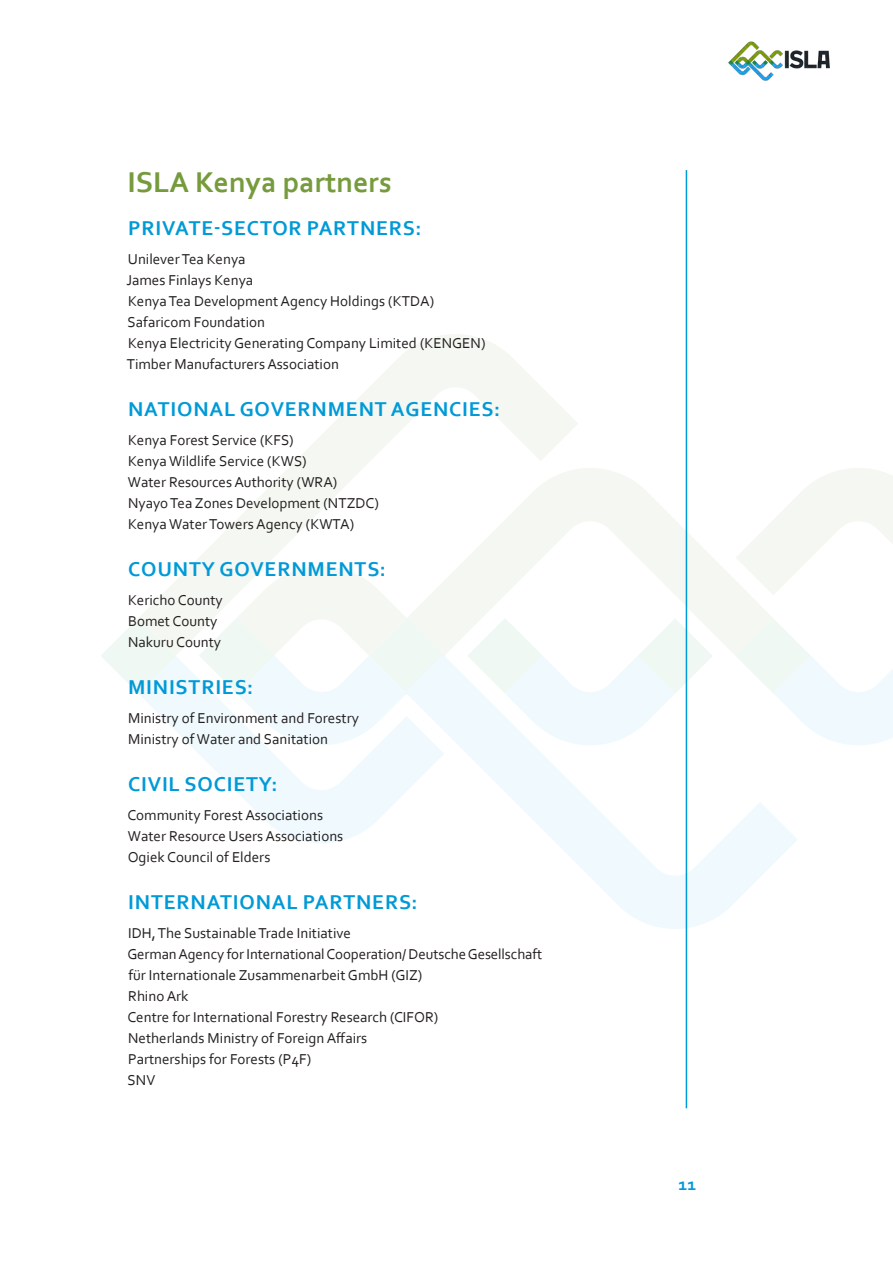
<style>
.page{position:relative;width:893px;height:1263px;background:#fff}
.page>*{position:absolute;margin:0;border:0;box-sizing:border-box;transform-origin:0 0}
.t1{font:700 30px "Corbel";color:#769b3d}
.t2{font:700 21px "Corbel";letter-spacing:.04em;color:#009ad7}
.t3{font:700 18px "Corbel";color:#009ad7}
.t4{font:15px/21px "Corbel";color:#231f20}
</style>
<div class="page">
<img style="left:728px;top:41px;width:102px;height:40px">
<svg style="left:101px;top:619px;width:37px;height:74px"></svg>
<svg style="left:138px;top:656px;width:267px;height:187px"></svg>
<svg style="left:138px;top:334px;width:440px;height:322px"></svg>
<svg style="left:199px;top:558px;width:208px;height:195px"></svg>
<svg style="left:405px;top:654px;width:392px;height:275px"></svg>
<svg style="left:407px;top:460px;width:365px;height:196px"></svg>
<svg style="left:736px;top:468px;width:157px;height:127px"></svg>
<svg style="left:736px;top:618px;width:157px;height:135px"></svg>
<hr style="left:686px;top:170px;width:1px;height:938px;background:#009ad7">
<h1 class="t1" style="left:128px;top:164px;width:266px">ISLA Kenya partners</h1>
<h2 class="t2" style="left:128px;top:215px;width:295px">PRIVATE-SECTOR PARTNERS:</h2>
<p class="t4" style="left:127px;top:248px;width:360px">Unilever Tea Kenya<br>James Finlays Kenya<br>Kenya Tea Development Agency Holdings (KTDA)<br>Safaricom Foundation<br>Kenya Electricity Generating Company Limited (KENGEN)<br>Timber Manufacturers Association</p>
<h2 class="t2" style="left:128px;top:396px;width:374px">NATIONAL GOVERNMENT AGENCIES:</h2>
<p class="t4" style="left:128px;top:429px;width:253px">Kenya Forest Service (KFS)<br>Kenya Wildlife Service (KWS)<br>Water Resources Authority (WRA)<br>Nyayo Tea Zones Development (NTZDC)<br>Kenya Water Towers Agency (KWTA)</p>
<h2 class="t2" style="left:128px;top:556px;width:259px">COUNTY GOVERNMENTS:</h2>
<p class="t4" style="left:128px;top:589px;width:96px">Kericho County<br>Bomet County<br>Nakuru County</p>
<h2 class="t2" style="left:128px;top:673px;width:127px">MINISTRIES:</h2>
<p class="t4" style="left:128px;top:707px;width:232px">Ministry of Environment and Forestry<br>Ministry of Water and Sanitation</p>
<h2 class="t2" style="left:128px;top:770px;width:151px">CIVIL SOCIETY:</h2>
<p class="t4" style="left:127px;top:804px;width:217px">Community Forest Associations<br>Water Resource Users Associations<br>Ogiek Council of Elders</p>
<h2 class="t2" style="left:128px;top:888px;width:291px">INTERNATIONAL PARTNERS:</h2>
<p class="t4" style="left:127px;top:922px;width:416px">IDH, The Sustainable Trade Initiative<br>German Agency for International Cooperation/ Deutsche Gesellschaft für Internationale Zusammenarbeit GmbH (GIZ)<br>Rhino Ark<br>Centre for International Forestry Research (CIFOR)<br>Netherlands Ministry of Foreign Affairs<br>Partnerships for Forests (P4F)<br>SNV</p>
<p class="t3" style="left:678px;top:1173px;width:19px">11</p>
</div>
